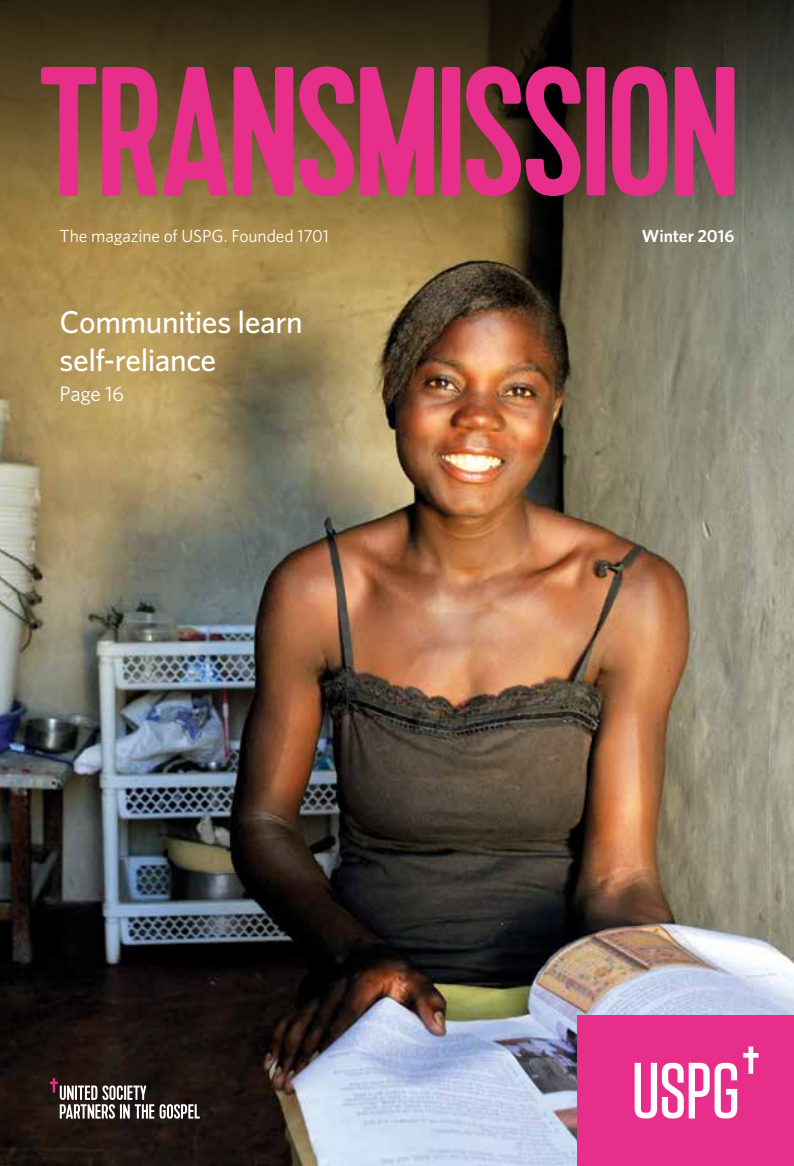
<style>
.page{position:relative;width:794px;height:1166px;background:#fff}
.page>*{position:absolute;margin:0;border:0;box-sizing:border-box;transform-origin:0 0}
.t1{font:500 31.5px/38.5px "Whitney HTF";letter-spacing:-.015em;color:#fff}
.t2{font:21px "Whitney HTF";letter-spacing:-.02em;color:#fff}
.t3{font:17.5px "Whitney HTF";letter-spacing:-.005em;color:#fff}
.t4{font:600 17.5px "Whitney HTF";letter-spacing:-.005em;color:#fff}
</style>
<div class="page">
<img style="left:0;top:242px;width:794px;height:924px">
<svg style="left:0;top:0;width:794px;height:242px;background:#54482d"></svg>
<svg style="left:41px;top:66px;width:693px;height:130px;background:#ad3863"></svg>
<div style="left:577px;top:1015px;width:217px;height:151px;background:#e82e8b"></div>
<svg style="left:743px;top:1046px;width:15px;height:28px"></svg>
<svg style="left:634px;top:1063px;width:103px;height:55px"></svg>
<svg style="left:160px;top:1104px;width:40px;height:14px"></svg>
<svg style="left:50px;top:1078px;width:104px;height:40px"></svg>
<p class="t3" style="left:60px;top:225px;width:271px">The magazine of USPG. Founded 1701</p>
<p class="t4" style="left:642px;top:225px;width:94px">Winter 2016</p>
<h1 class="t1" style="left:60px;top:301px;width:245px">Communities learn self-reliance</h1>
<p class="t2" style="left:60px;top:381px;width:66px">Page 16</p>
</div>
